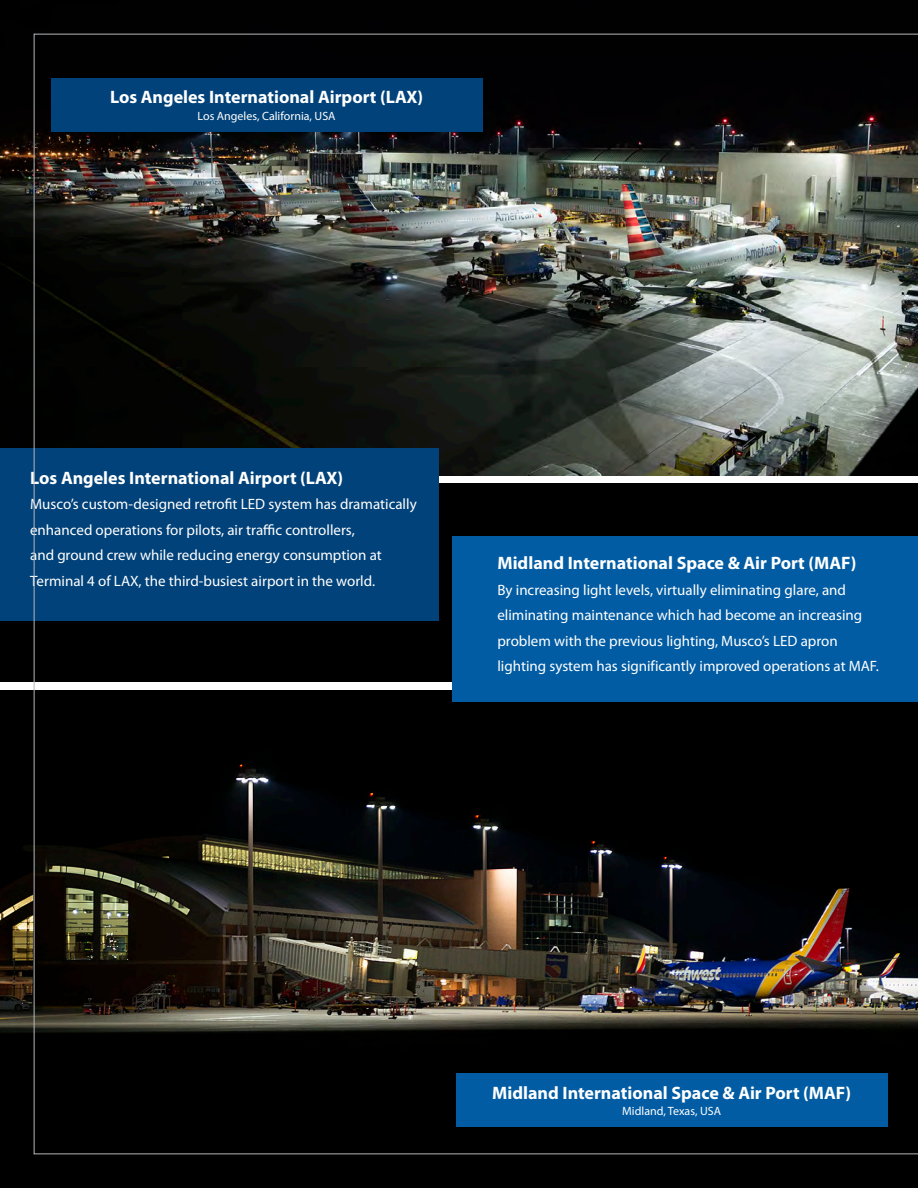
<style>
.page{position:relative;width:918px;height:1188px;background:#fff}
.page>*{position:absolute;margin:0;border:0;box-sizing:border-box;transform-origin:0 0}
.Project_Bullet_Point{font:700 18px "Myriad Pro";color:#fff}
.Project_Bullet_Point-2{font:15px/25.5px "Myriad Pro";color:#fff}
.Project_Bullet_Point-3{font:12px "Myriad Pro";color:#fff}
</style>
<div class="page">
<img style="left:0;top:0;width:918px;height:449px">
<img style="left:0;top:690px;width:918px;height:498px">
<div style="left:0;top:449px;width:439px;height:172px;background:#004279"></div>
<img style="left:34px;top:34px;width:884px;height:1120px">
<p class="Project_Bullet_Point" style="left:110px;top:85px;width:315px">Los Angeles International Airport (LAX)</p>
<p class="Project_Bullet_Point-3" style="left:198px;top:108px;width:140px">Los Angeles, California, USA</p>
<p class="Project_Bullet_Point" style="left:30px;top:466px;width:315px">Los Angeles International Airport (LAX)</p>
<p class="Project_Bullet_Point-2" style="left:30px;top:491px;width:388px">Musco’s custom-designed retrofit LED system has dramatically enhanced operations for pilots, air traffic controllers,<br>and ground crew while reducing energy consumption at Terminal 4 of LAX, the third-busiest airport in the world.</p>
<p class="Project_Bullet_Point" style="left:497px;top:551px;width:360px">Midland International Space &amp; Air Port (MAF)</p>
<p class="Project_Bullet_Point-2" style="left:497px;top:577px;width:383px">By increasing light levels, virtually eliminating glare, and eliminating maintenance which had become an increasing problem with the previous lighting, Musco’s LED apron lighting system has significantly improved operations at MAF.</p>
<p class="Project_Bullet_Point" style="left:492px;top:1081px;width:360px">Midland International Space &amp; Air Port (MAF)</p>
<p class="Project_Bullet_Point-3" style="left:622px;top:1104px;width:100px">Midland, Texas, USA</p>
</div>
